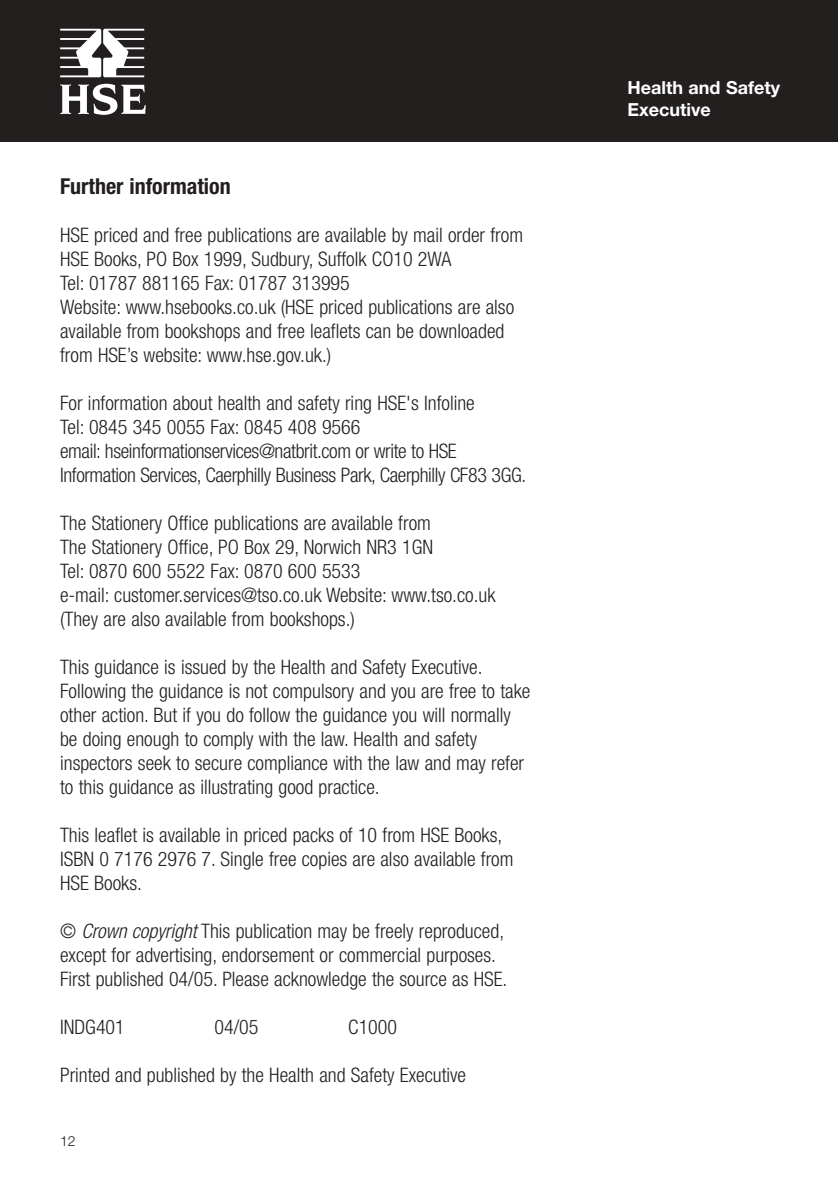
<style>
.page{position:relative;width:840px;height:1190px;background:#fff}
.page>*{position:absolute;margin:0;border:0;box-sizing:border-box;transform-origin:0 0}
.t1{font:700 condensed 22px "Helvetica Neue";color:#231f1f}
.t2{font:300 condensed 20px/24px "Helvetica Neue";color:#231f1f}
.t3{font:300 condensed 20px/24px "Helvetica Neue";letter-spacing:-.02em;color:#231f1f}
.t4{font:700 18px/22px "Helvetica Neue";color:#fff}
.t5{font:300 14px "Helvetica Neue";color:#231f1f}
.s1{font-style:italic}
</style>
<div class="page">
<div style="left:0;top:0;width:838px;height:142px;background:#231f1f"></div>
<svg style="left:60px;top:29px;width:84px;height:48px"></svg>
<svg style="left:60px;top:84px;width:86px;height:31px"></svg>
<p class="t1" style="left:60px;top:178px;width:172px">Further information</p>
<p class="t2" style="left:60px;top:225px;width:464px">HSE priced and free publications are available by mail order from HSE Books, PO Box 1999, Sudbury, Suffolk CO10 2WA<br>Tel: 01787 881165 Fax: 01787 313995<br>Website: www.hsebooks.co.uk (HSE priced publications are also available from bookshops and free leaflets can be downloaded from HSE’s website: www.hse.gov.uk.)</p>
<p class="t3" style="left:60px;top:393px;width:468px">For information about health and safety ring HSE's Infoline<br>Tel: 0845 345 0055 Fax: 0845 408 9566<br>email: hseinformationservices@natbrit.com or write to HSE Information Services, Caerphilly Business Park, Caerphilly CF83 3GG.</p>
<p class="t2" style="left:60px;top:513px;width:437px">The Stationery Office publications are available from<br>The Stationery Office, PO Box 29, Norwich NR3 1GN<br>Tel: 0870 600 5522 Fax: 0870 600 5533<br>e-mail: customer.services@tso.co.uk Website: www.tso.co.uk (They are also available from bookshops.)</p>
<p class="t2" style="left:60px;top:657px;width:472px">This guidance is issued by the Health and Safety Executive.<br>Following the guidance is not compulsory and you are free to take other action. But if you do follow the guidance you will normally be doing enough to comply with the law. Health and safety inspectors seek to secure compliance with the law and may refer to this guidance as illustrating good practice.</p>
<p class="t2" style="left:60px;top:825px;width:455px">This leaflet is available in priced packs of 10 from HSE Books,<br>ISBN 0 7176 2976 7. Single free copies are also available from<br>HSE Books.</p>
<p class="t2" style="left:60px;top:921px;width:449px">© <span class="s1">Crown copyright</span> This publication may be freely reproduced, except for advertising, endorsement or commercial purposes.<br>First published 04/05. Please acknowledge the source as HSE.</p>
<p class="t2" style="left:60px;top:1017px;width:66px">INDG401</p>
<p class="t2" style="left:215px;top:1017px;width:45px">04/05</p>
<p class="t2" style="left:348px;top:1017px;width:50px">C1000</p>
<p class="t2" style="left:60px;top:1065px;width:408px">Printed and published by the Health and Safety Executive</p>
<p class="t5" style="left:60px;top:1136px;width:17px">12</p>
<p class="t4" style="left:627px;top:78px;width:154px">Health and Safety<br>Executive</p>
</div>
